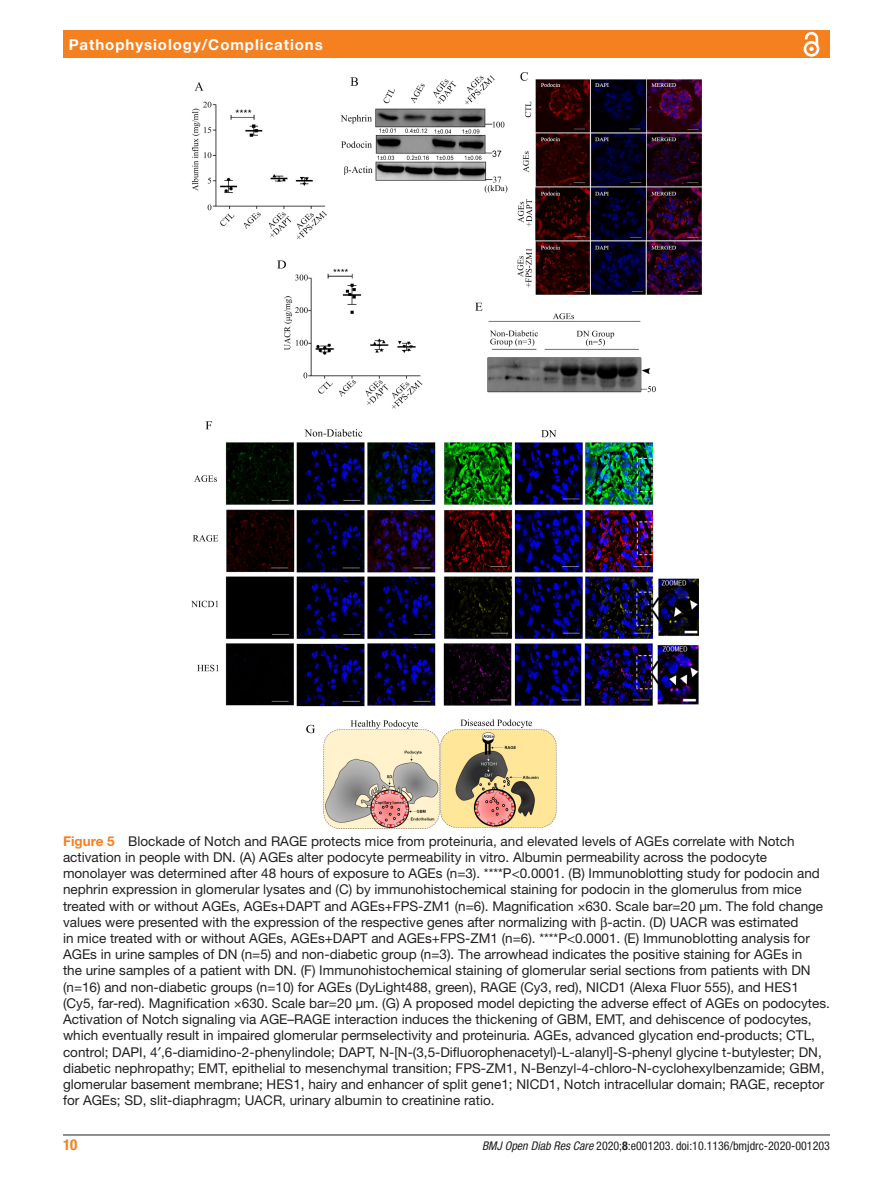
<style>
.page{position:relative;width:893px;height:1191px;background:#fff}
.page>*{position:absolute;margin:0;border:0;box-sizing:border-box;transform-origin:0 0}
.t1{font:700 15px "Helvetica Neue LT Std";letter-spacing:.065em;color:#fff}
.t2{font:700 condensed 15px "Helvetica Neue LT Std";color:#f58020}
.t3{font:13.5px/16.2px "Helvetica Neue LT Std";color:#231f20}
.t4{font:condensed 12px "Helvetica Neue LT Std";color:#231f20}
.s1{font-weight:700;color:#f58020}
.s2{font-style:italic}
.s3{font-weight:700}
</style>
<div class="page">
<hr style="left:63px;top:1134px;width:767px;height:1px;background:#231f20">
<div style="left:63px;top:31px;width:767px;height:27px;background:#f58020"></div>
<svg style="left:803px;top:31px;width:17px;height:26px"></svg>
<img style="left:191px;top:73px;width:511px;height:755px">
<p class="t1" style="left:69px;top:35px;width:256px">Pathophysiology/Complications</p>
<p class="t3" style="left:63px;top:832px;width:768px"><span class="s1">Figure 5</span> Blockade of Notch and RAGE protects mice from proteinuria, and elevated levels of AGEs correlate with Notch activation in people with DN. (A) AGEs alter podocyte permeability in vitro. Albumin permeability across the podocyte monolayer was determined after 48 hours of exposure to AGEs (n=3). ****P&lt;0.0001. (B) Immunoblotting study for podocin and nephrin expression in glomerular lysates and (C) by immunohistochemical staining for podocin in the glomerulus from mice treated with or without AGEs, AGEs+DAPT and AGEs+FPS-ZM1 (n=6). Magnification ×630. Scale bar=20 µm. The fold change values were presented with the expression of the respective genes after normalizing with -actin. (D) UACR was estimated<br>in mice treated with or without AGEs, AGEs+DAPT and AGEs+FPS-ZM1 (n=6). ****P&lt;0.0001. (E) Immunoblotting analysis for AGEs in urine samples of DN (n=5) and non-diabetic group (n=3). The arrowhead indicates the positive staining for AGEs in<br>the urine samples of a patient with DN. (F) Immunohistochemical staining of glomerular serial sections from patients with DN (n=16) and non-diabetic groups (n=10) for AGEs (DyLight488, green), RAGE (Cy3, red), NICD1 (Alexa Fluor 555), and HES1 (Cy5, far-red). Magnification ×630. Scale bar=20 µm. (G) A proposed model depicting the adverse effect of AGEs on podocytes.<br>Activation of Notch signaling via AGE–RAGE interaction induces the thickening of GBM, EMT, and dehiscence of podocytes, which eventually result in impaired glomerular permselectivity and proteinuria. AGEs, advanced glycation end-products; CTL, control; DAPI, 4 ,6-diamidino-2-phenylindole; DAPT, N-[N-(3,5-Difluorophenacetyl)-L-alanyl]-S-phenyl glycine t-butylester; DN, diabetic nephropathy; EMT, epithelial to mesenchymal transition; FPS-ZM1, N-Benzyl-4-chloro-N-cyclohexylbenzamide; GBM, glomerular basement membrane; HES1, hairy and enhancer of split gene1; NICD1, Notch intracellular domain; RAGE, receptor for AGEs; SD, slit-diaphragm; UACR, urinary albumin to creatinine ratio.</p>
<p class="t2" style="left:63px;top:1135px;width:16px">10</p>
<p class="t4" style="left:482px;top:1138px;width:349px"><span class="s2">BMJ Open Diab Res Care</span> 2020;<span class="s3">8</span>:e001203. doi:10.1136/bmjdrc-2020-001203</p>
</div>
